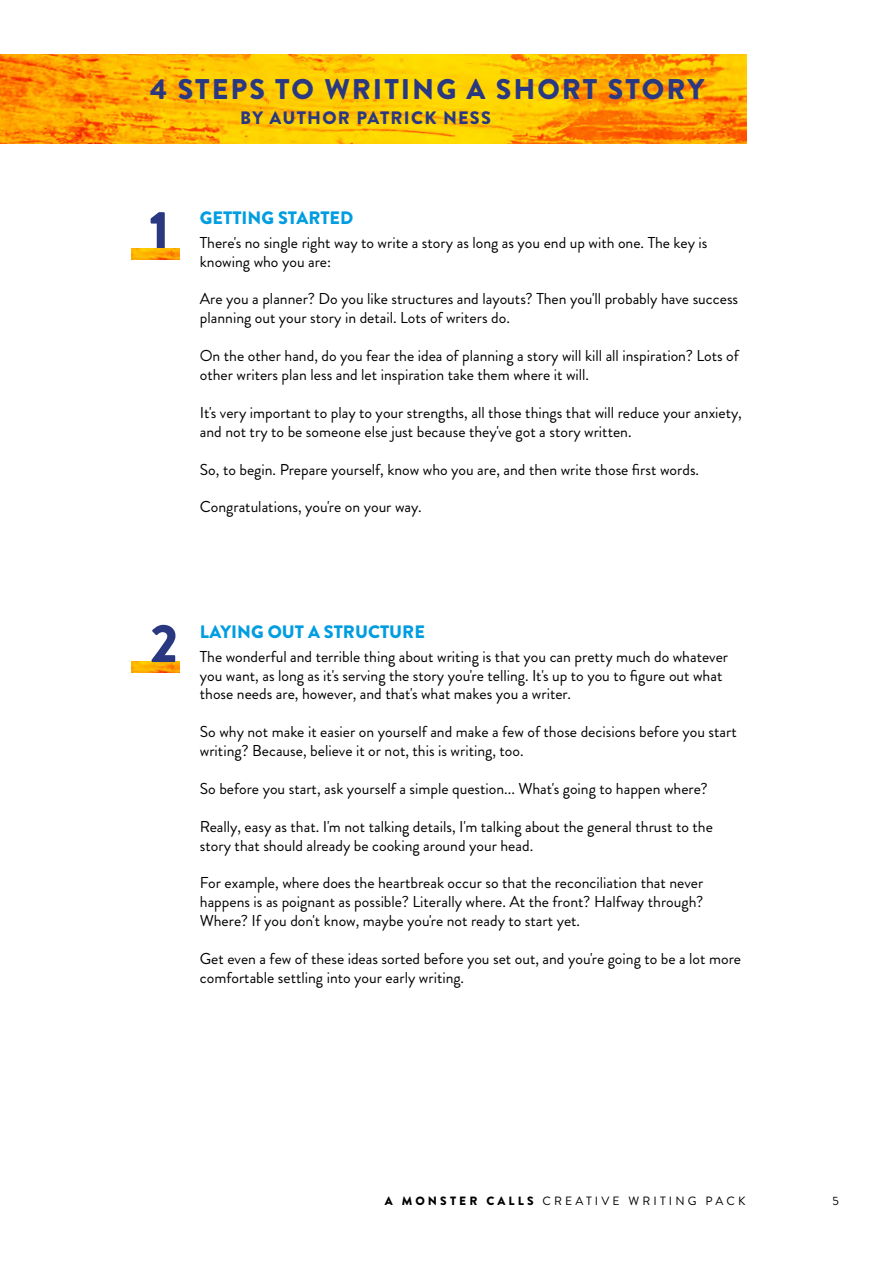
<style>
.page{position:relative;width:893px;height:1263px;background:#fff}
.page>*{position:absolute;margin:0;border:0;box-sizing:border-box;transform-origin:0 0}
.t1{font:900 54px "Brandon Grotesque";color:#293881}
.t2{font:900 28.5px "Brandon Grotesque";letter-spacing:.07em;color:#293881}
.t3{font:900 18px "Brandon Grotesque";color:#009de0}
.t4{font:900 18px "Brandon Grotesque";letter-spacing:.07em;color:#293881}
.t5{font:15.75px/18.9px "Brandon Grotesque";color:#000}
.t6{font:12px "Brandon Grotesque";letter-spacing:.26em;color:#000}
.t7{font:12px "Brandon Grotesque";color:#020203}
.s1{font-weight:900}
</style>
<div class="page">
<img style="left:0;top:54px;width:747px;height:90px">
<img style="left:132px;top:248px;width:48px;height:11px">
<img style="left:132px;top:661px;width:48px;height:11px">
<h2 class="t2" style="left:150px;top:69px;width:555px">4 STEPS TO WRITING A SHORT STORY</h2>
<p class="t4" style="left:240px;top:105px;width:252px">BY AUTHOR PATRICK NESS</p>
<h1 class="t1" style="left:149px;top:192px;width:22px">1</h1>
<p class="t3" style="left:200px;top:205px;width:155px">GETTING STARTED</p>
<p class="t5" style="left:200px;top:233px;width:509px">There's no single right way to write a story as long as you end up with one. The key is knowing who you are:</p>
<p class="t5" style="left:200px;top:290px;width:540px">Are you a planner? Do you like structures and layouts? Then you'll probably have success planning out your story in detail. Lots of writers do.</p>
<p class="t5" style="left:200px;top:346px;width:540px">On the other hand, do you fear the idea of planning a story will kill all inspiration? Lots of other writers plan less and let inspiration take them where it will.</p>
<p class="t5" style="left:200px;top:403px;width:544px">It's very important to play to your strengths, all those things that will reduce your anxiety, and not try to be someone else just because they've got a story written.</p>
<p class="t5" style="left:200px;top:460px;width:501px">So, to begin. Prepare yourself, know who you are, and then write those first words.</p>
<p class="t5" style="left:200px;top:498px;width:223px">Congratulations, you're on your way.</p>
<h1 class="t1" style="left:150px;top:605px;width:29px">2</h1>
<p class="t3" style="left:200px;top:619px;width:227px">LAYING OUT A STRUCTURE</p>
<p class="t5" style="left:200px;top:647px;width:530px">The wonderful and terrible thing about writing is that you can pretty much do whatever you want, as long as it's serving the story you're telling. It's up to you to figure out what those needs are, however, and that's what makes you a writer.</p>
<p class="t5" style="left:200px;top:723px;width:538px">So why not make it easier on yourself and make a few of those decisions before you start writing? Because, believe it or not, this is writing, too.</p>
<p class="t5" style="left:200px;top:779px;width:509px">So before you start, ask yourself a simple question... What's going to happen where?</p>
<p class="t5" style="left:200px;top:817px;width:515px">Really, easy as that. I'm not talking details, I'm talking about the general thrust to the story that should already be cooking around your head.</p>
<p class="t5" style="left:200px;top:874px;width:505px;text-align:justify">For example, where does the heartbreak occur so that the reconciliation that never happens is as poignant as possible? Literally where. At the front? Halfway through?<br>Where? If you don't know, maybe you're not ready to start yet.</p>
<p class="t5" style="left:200px;top:949px;width:543px">Get even a few of these ideas sorted before you set out, and you're going to be a lot more comfortable settling into your early writing.</p>
<p class="t6" style="left:385px;top:1192px;width:362px"><span class="s1">A MONSTER CALLS</span> CREATIVE WRITING PACK</p>
<p class="t7" style="left:833px;top:1192px;width:8px">5</p>
</div>
